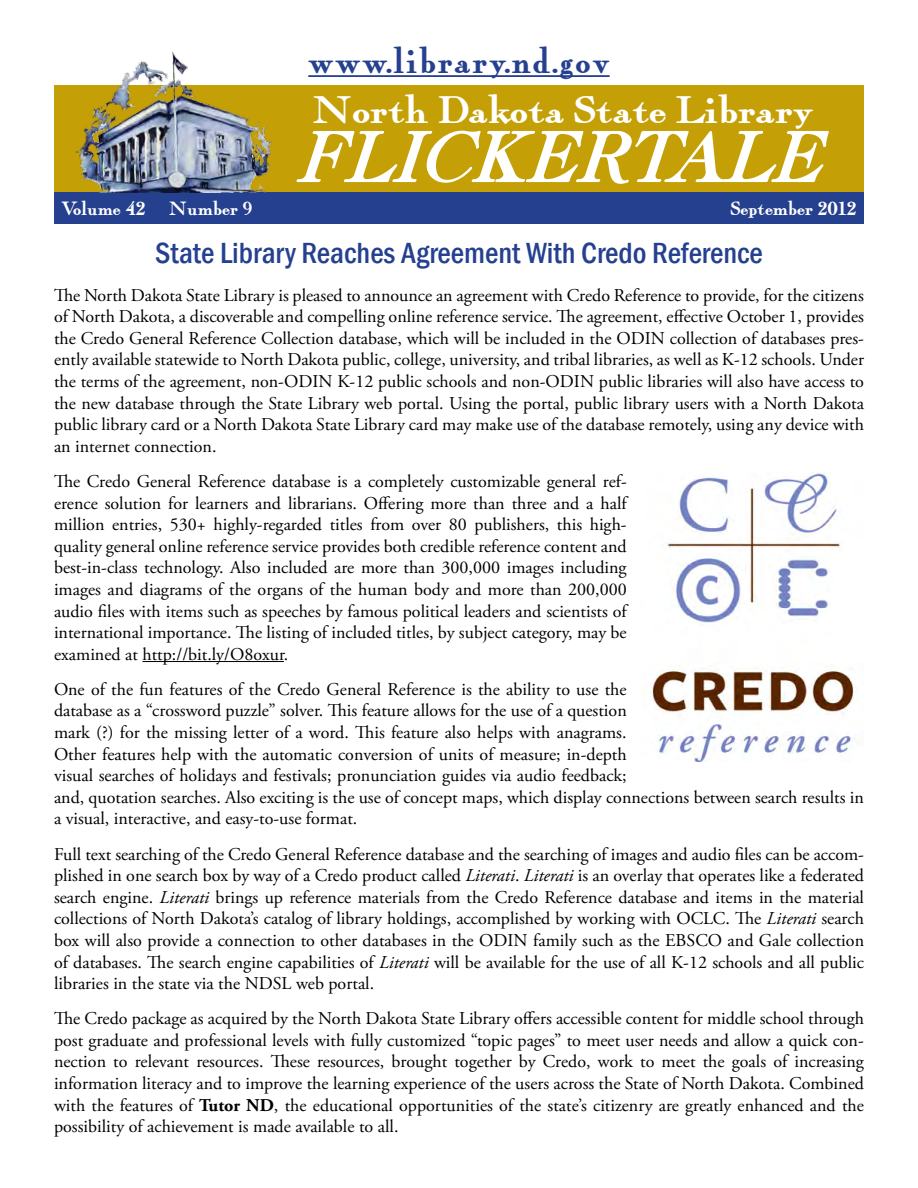
<style>
.page{position:relative;width:918px;height:1188px;background:#fff}
.page>*{position:absolute;margin:0;border:0;box-sizing:border-box;transform-origin:0 0}
.t1{font:italic 74.25px "Fairfax Station";color:#fff;scale:.96 1}
.t2{font:39px "Fairfax Station";color:#fff;scale:1.1 1}
.t3{font:36px "Fairfax Station";letter-spacing:.05em;color:#25408f}
.t4{font:500 condensed 30px "Franklin Gothic";color:#25408f}
.t5{font:19.5px "Fairfax Station";color:#fff}
.t6{font:18px/21.6px "Adobe Garamond Pro";color:#000;text-align:justify}
.s1{font-style:italic}
.s2{font-weight:700}
</style>
<div class="page">
<hr style="left:143px;top:661px;width:141px;height:1px;background:#000">
<div style="left:54px;top:86px;width:810px;height:114px;background:#c4a006"></div>
<div style="left:54px;top:192px;width:810px;height:31px;background:#25408f"></div>
<hr style="left:308px;top:75px;width:302px;height:2px;background:#25408f">
<img style="left:64px;top:51px;width:227px;height:142px">
<img style="left:652px;top:473px;width:202px;height:289px">
<h3 class="t3" style="left:308px;top:41px;width:303px">www.library.nd.gov</h3>
<h2 class="t2" style="left:314px;top:88px;width:456px">North Dakota State Library</h2>
<h1 class="t1" style="left:296px;top:116px;width:575px">FLICKERTALE</h1>
<p class="t5" style="left:62px;top:198px;width:192px">Volume 42 Number 9</p>
<p class="t5" style="left:731px;top:198px;width:127px">September 2012</p>
<h3 class="t4" style="left:155px;top:234px;width:609px">State Library Reaches Agreement with Credo Reference</h3>
<p class="t6" style="left:54px;top:285px;width:812px">The North Dakota State Library is pleased to announce an agreement with Credo Reference to provide, for the citizens of North Dakota, a discoverable and compelling online reference service. The agreement, effective October 1, provides the Credo General Reference Collection database, which will be included in the ODIN collection of databases pres&shy;ently available statewide to North Dakota public, college, university, and tribal libraries, as well as K-12 schools. Under the terms of the agreement, non-ODIN K-12 public schools and non-ODIN public libraries will also have access to the new database through the State Library web portal. Using the portal, public library users with a North Dakota public library card or a North Dakota State Library card may make use of the database remotely, using any device with an internet connection.</p>
<p class="t6" style="left:54px;top:471px;width:574px">The Credo General Reference database is a completely customizable general ref&shy;erence solution for learners and librarians. Offering more than three and a half million entries, 530+ highly-regarded titles from over 80 publishers, this high&shy;quality general online reference service provides both credible reference content and best-in-class technology. Also included are more than 300,000 images including images and diagrams of the organs of the human body and more than 200,000 audio files with items such as speeches by famous political leaders and scientists of international importance. The listing of included titles, by subject category, may be examined at http://bit.ly/O8oxur.</p>
<p class="t6" style="left:54px;top:679px;width:811px;text-align:left">One of the fun features of the Credo General Reference is the ability to use the<br>database as a “crossword puzzle” solver. This feature allows for the use of a question<br>mark (?) for the missing letter of a word. This feature also helps with anagrams.<br>Other features help with the automatic conversion of units of measure; in-depth<br>visual searches of holidays and festivals; pronunciation guides via audio feedback;<br>and, quotation searches. Also exciting is the use of concept maps, which display connections between search results in a visual, interactive, and easy-to-use format.</p>
<p class="t6" style="left:54px;top:844px;width:812px">Full text searching of the Credo General Reference database and the searching of images and audio files can be accom&shy;plished in one search box by way of a Credo product called <span class="s1">Literati</span>. <span class="s1">Literati</span> is an overlay that operates like a federated search engine. <span class="s1">Literati</span> brings up reference materials from the Credo Reference database and items in the material collections of North Dakota’s catalog of library holdings, accomplished by working with OCLC. The <span class="s1">Literati</span> search box will also provide a connection to other databases in the ODIN family such as the EBSCO and Gale collection of databases. The search engine capabilities of <span class="s1">Literati</span> will be available for the use of all K-12 schools and all public libraries in the state via the NDSL web portal.</p>
<p class="t6" style="left:54px;top:1008px;width:812px">The Credo package as acquired by the North Dakota State Library offers accessible content for middle school through post graduate and professional levels with fully customized “topic pages” to meet user needs and allow a quick con&shy;nection to relevant resources. These resources, brought together by Credo, work to meet the goals of increasing information literacy and to improve the learning experience of the users across the State of North Dakota. Combined with the features of <span class="s2">Tutor ND</span>, the educational opportunities of the state’s citizenry are greatly enhanced and the possibility of achievement is made available to all.</p>
</div>
